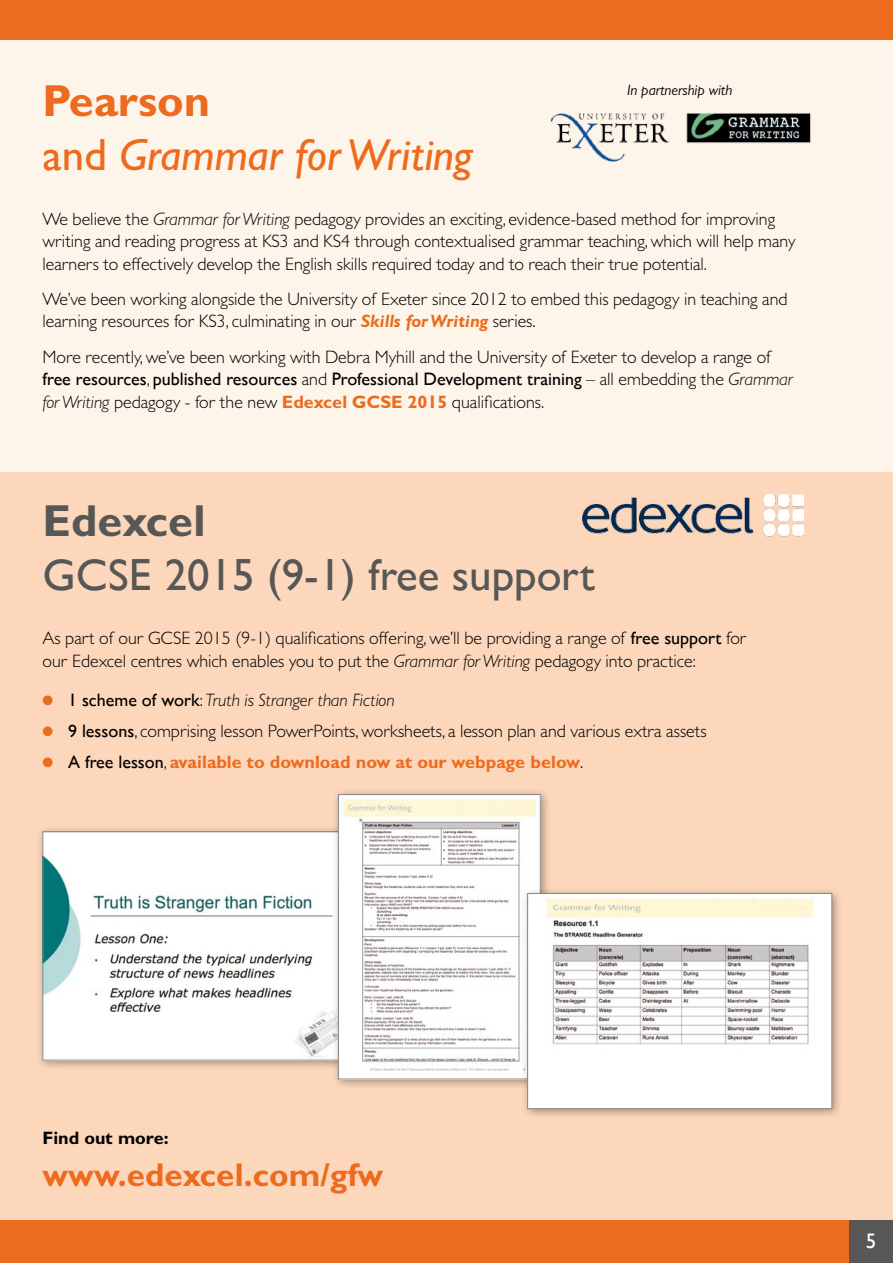
<style>
.page{position:relative;width:893px;height:1263px;background:#fdf5ea}
.page>*{position:absolute;margin:0;border:0;box-sizing:border-box;transform-origin:0 0}
.t1{font:italic 500 45px/54px "Gill Sans MT Pro";color:#ed6b1e}
.t2{font:500 45px "Gill Sans MT Pro";color:#575756}
.t3{font:700 45px "Gill Sans MT Pro";color:#575756}
.t4{font:700 33px "Gill Sans MT Pro";color:#ed6b1e}
.t5{font:500 21px "Gill Sans MT Pro";color:#fff}
.t6{font:300 18px/22.5px "Gill Sans MT Pro";color:#000}
.t7{font:700 18px "Gill Sans MT Pro";color:#ed6b1e}
.t8{font:italic 300 18px "Gill Sans MT Pro";color:#000}
.t9{font:700 18px "Gill Sans MT Pro";color:#000}
.t10{font:italic 15px "Gill Sans MT Pro";color:#000}
.s1{font-weight:700;font-style:normal}
.s2{font-style:normal}
.s3{font-style:italic}
.s4{font-weight:700;font-style:italic;color:#ed6b1e}
.s5{font-weight:500}
.s6{font-weight:700;color:#ed6b1e}
.s7{color:#ed6b1e}
.s8{font-weight:500;font-style:normal}
.s9{font-weight:500;color:#000}
.s10{font-weight:300;color:#000}
</style>
<div class="page">
<div style="left:0;top:0;width:893px;height:40px;background:#ed6b1e"></div>
<div style="left:0;top:472px;width:893px;height:748px;background:#fcd7bb"></div>
<img style="left:582px;top:494px;width:222px;height:43px">
<div style="left:37px;top:825px;width:321px;height:246px;background:#000;opacity:.35"></div>
<img style="left:45px;top:833px;width:287px;height:225px">
<div style="left:43px;top:831px;width:304px;height:229px;border:1px solid #878787"></div>
<div style="left:332px;top:788px;width:219px;height:302px;background:#000;opacity:.35"></div>
<img style="left:340px;top:796px;width:198px;height:281px">
<div style="left:338px;top:794px;width:202px;height:285px;border:1px solid #878787"></div>
<div style="left:0;top:1220px;width:893px;height:43px;background:#ed6b1e"></div>
<div style="left:849px;top:1220px;width:44px;height:43px;background:#575756"></div>
<div style="left:521px;top:887px;width:321px;height:232px;background:#000;opacity:.35"></div>
<img style="left:529px;top:895px;width:301px;height:212px">
<div style="left:527px;top:893px;width:305px;height:216px;border:1px solid #878787"></div>
<img style="left:550px;top:113px;width:261px;height:49px">
<p class="t10" style="left:627px;top:81px;width:106px">In partnership with</p>
<h1 class="t1" style="left:43px;top:73px;width:432px"><span class="s1">Pearson<br></span><span class="s2">and</span> Grammar for Writing</h1>
<p class="t6" style="left:43px;top:207px;width:754px">We believe the <span class="s3">Grammar for Writing</span> pedagogy provides an exciting, evidence-based method for improving writing and reading progress at KS3 and KS4 through contextualised grammar teaching, which will help many learners to effectively develop the English skills required today and to reach their true potential.</p>
<p class="t6" style="left:43px;top:287px;width:746px">We’ve been working alongside the University of Exeter since 2012 to embed this pedagogy in teaching and learning resources for KS3, culminating in our <span class="s4">Skills for Writing</span> series.</p>
<p class="t6" style="left:43px;top:345px;width:752px">More recently, we’ve been working with Debra Myhill and the University of Exeter to develop a range of <span class="s5">free resources</span>, <span class="s5">published resources</span> and <span class="s5">Professional Development training</span> – all embedding the <span class="s3">Grammar for Writing</span> pedagogy - for the new <span class="s6">Edexcel GCSE 2015</span> qualifications.</p>
<h1 class="t3" style="left:43px;top:493px;width:165px">Edexcel</h1>
<h1 class="t2" style="left:43px;top:548px;width:554px">GCSE 2015 (9-1) free support</h1>
<p class="t6" style="left:43px;top:626px;width:706px">As part of our GCSE 2015 (9-1) qualifications offering, we’ll be providing a range of <span class="s5">free support</span> for our Edexcel centres which enables you to put the <span class="s3">Grammar for Writing</span> pedagogy into practice:</p>
<p class="t8" style="left:43px;top:689px;width:354px"><span class="s7">●</span> <span class="s8">1 scheme of work</span><span class="s2">:</span> Truth is Stranger than Fiction</p>
<p class="t6" style="left:43px;top:719px;width:666px"><span class="s7">●</span> <span class="s5">9 lessons</span>, comprising lesson PowerPoints, worksheets, a lesson plan and various extra assets</p>
<p class="t7" style="left:43px;top:751px;width:542px">● <span class="s9">A free lesson</span><span class="s10">,</span> available to download now at our webpage below<span class="s10">.</span></p>
<p class="t9" style="left:43px;top:1127px;width:128px">Find out more:</p>
<h2 class="t4" style="left:43px;top:1154px;width:342px">www.edexcel.com/gfw</h2>
<p class="t5" style="left:866px;top:1228px;width:12px">5</p>
</div>
